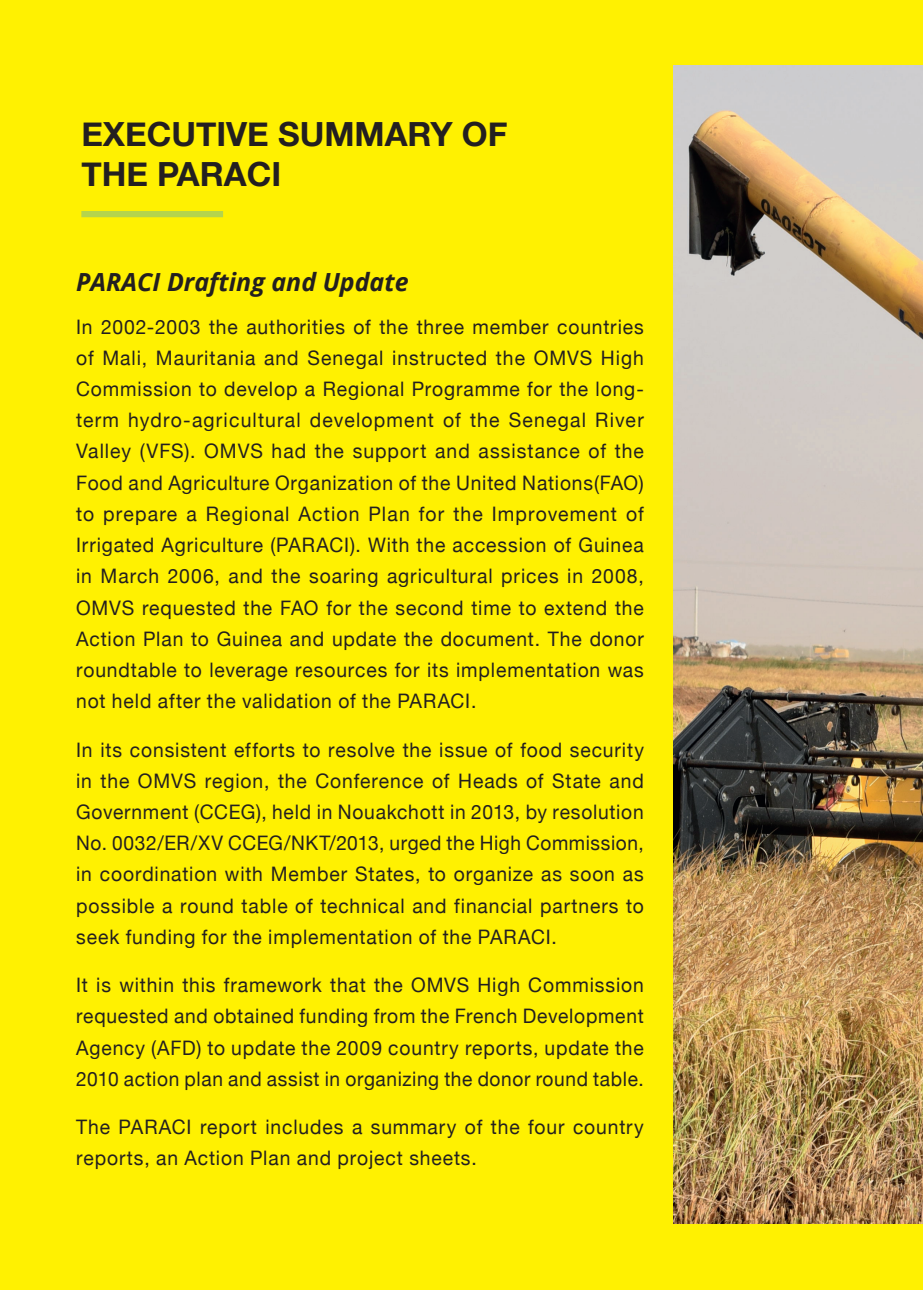
<style>
.page{position:relative;width:923px;height:1290px;background:#fff101}
.page>*{position:absolute;margin:0;border:0;box-sizing:border-box;transform-origin:0 0}
.t1{font:700 33.25px/39.9px "Helvetica Neue";color:#231f20}
.t2{font:italic 700 25.03px "Open Sans";color:#231f20}
.t3{font:19.95px/31.2px "Helvetica Neue";letter-spacing:.045em;color:#231f20;text-align:justify}
</style>
<div class="page">
<img style="left:673px;top:65px;width:250px;height:1159px">
<div style="left:81px;top:211px;width:142px;height:6px;background:#b5d44d"></div>
<h1 class="t1" style="left:81px;top:114px;width:428px">EXECUTIVE SUMMARY OF<br>THE PARACI</h1>
<p class="t2" style="left:76px;top:264px;width:334px">PARACI Drafting and Update</p>
<p class="t3" style="left:76px;top:311px;width:569px">In 2002-2003 the authorities of the three member countries of Mali, Mauritania and Senegal instructed the OMVS High Commission to develop a Regional Programme for the long&shy;term hydro-agricultural development of the Senegal River Valley (VFS). OMVS had the support and assistance of the Food and Agriculture Organization of the United Nations(FAO) to prepare a Regional Action Plan for the Improvement of Irrigated Agriculture (PARACI). With the accession of Guinea in March 2006, and the soaring agricultural prices in 2008, OMVS requested the FAO for the second time to extend the Action Plan to Guinea and update the document. The donor roundtable to leverage resources for its implementation was not held after the validation of the PARACI.</p>
<p class="t3" style="left:76px;top:733px;width:569px">In its consistent efforts to resolve the issue of food security in the OMVS region, the Conference of Heads of State and Government (CCEG), held in Nouakchott in 2013, by resolution No. 0032/ER/XV CCEG/NKT/2013, urged the High Commission, in coordination with Member States, to organize as soon as possible a round table of technical and financial partners to seek funding for the implementation of the PARACI.</p>
<p class="t3" style="left:76px;top:969px;width:569px">It is within this framework that the OMVS High Commission requested and obtained funding from the French Development Agency (AFD) to update the 2009 country reports, update the 2010 action plan and assist in organizing the donor round table.</p>
<p class="t3" style="left:76px;top:1111px;width:569px">The PARACI report includes a summary of the four country reports, an Action Plan and project sheets.</p>
</div>
